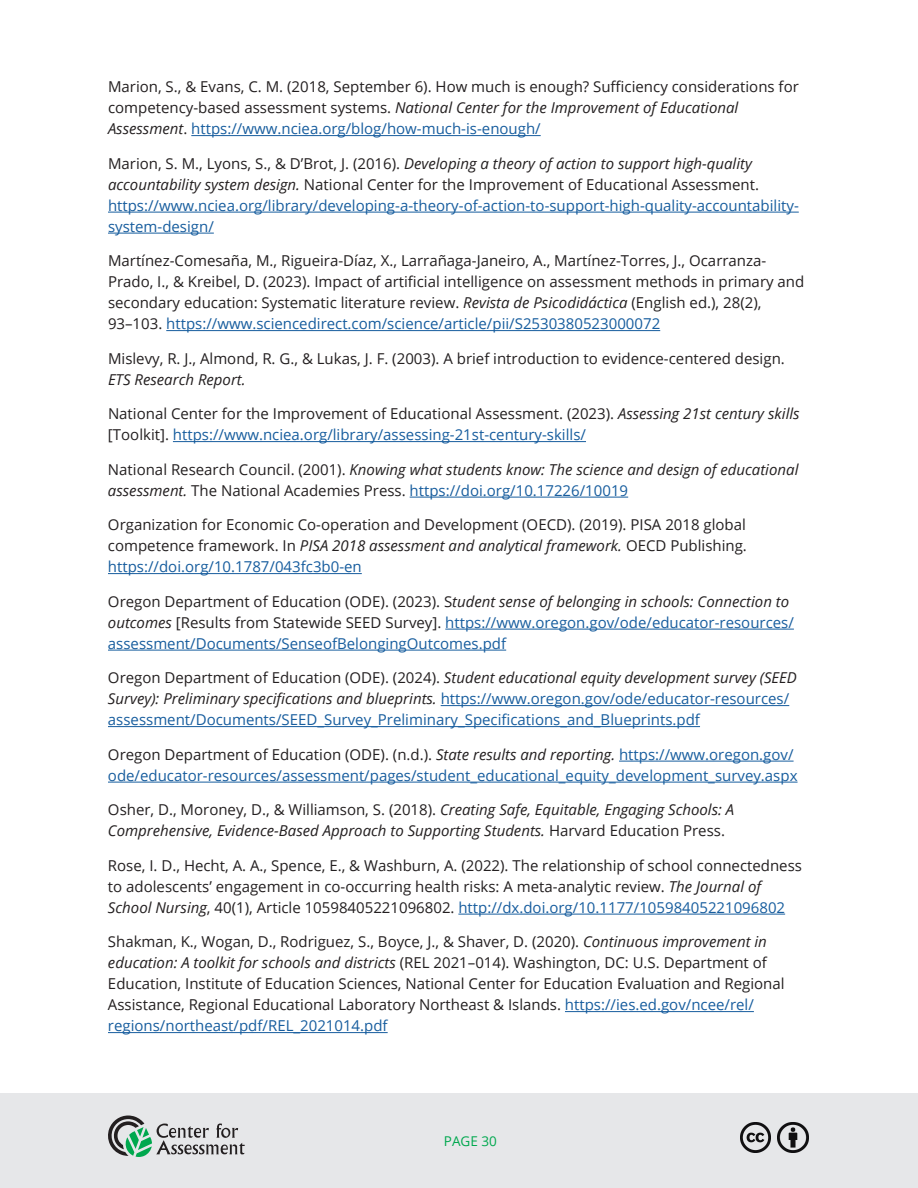
<style>
.page{position:relative;width:918px;height:1188px;background:#fff}
.page>*{position:absolute;margin:0;border:0;box-sizing:border-box;transform-origin:0 0}
.t1{font:15px/21px "Open Sans";color:#231f20}
.t2{font:15px/21px "Open Sans";color:#175d9e}
.t3{font:italic 15px/21px "Open Sans";color:#231f20}
.t4{font:13.5px "Open Sans";color:#00a84e}
.s1{font-style:italic}
.s2{color:#175d9e}
.s3{color:#231f20}
.s4{font-style:italic;color:#231f20}
.s5{font-style:normal}
.s6{font-style:normal;color:#175d9e}
</style>
<div class="page">
<div style="left:0;top:1094px;width:918px;height:94px;background:#e6e7e9"></div>
<svg style="left:108px;top:1116px;width:137px;height:41px"></svg>
<img style="left:778px;top:1122px;width:30px;height:31px">
<img style="left:740px;top:1122px;width:31px;height:30px">
<hr style="left:191px;top:135px;width:350px;height:1px;background:#175d9e">
<hr style="left:108px;top:212px;width:691px;height:1px;background:#175d9e">
<hr style="left:108px;top:233px;width:106px;height:1px;background:#175d9e">
<hr style="left:166px;top:330px;width:494px;height:1px;background:#175d9e">
<hr style="left:173px;top:441px;width:413px;height:1px;background:#175d9e">
<hr style="left:410px;top:497px;width:218px;height:1px;background:#175d9e">
<hr style="left:108px;top:573px;width:254px;height:1px;background:#175d9e">
<hr style="left:445px;top:629px;width:349px;height:1px;background:#175d9e">
<hr style="left:108px;top:650px;width:398px;height:1px;background:#175d9e">
<hr style="left:441px;top:705px;width:348px;height:1px;background:#175d9e">
<hr style="left:108px;top:726px;width:592px;height:1px;background:#175d9e">
<hr style="left:619px;top:761px;width:175px;height:1px;background:#175d9e">
<hr style="left:108px;top:782px;width:690px;height:1px;background:#175d9e">
<hr style="left:458px;top:914px;width:327px;height:1px;background:#175d9e">
<hr style="left:565px;top:1011px;width:189px;height:1px;background:#175d9e">
<hr style="left:108px;top:1032px;width:280px;height:1px;background:#175d9e">
<p class="t1" style="left:108px;top:76px;width:692px">Marion, S., &amp; Evans, C. M. (2018, September 6). How much is enough? Sufficiency considerations for competency-based assessment systems. <span class="s1">National Center for the Improvement of Educational<br>Assessment</span>. <span class="s2">https://www.nciea.org/blog/how-much-is-enough/</span></p>
<p class="t2" style="left:108px;top:153px;width:692px"><span class="s3">Marion, S. M., Lyons, S., &amp; D’Brot, J. (2016).</span> <span class="s4">Developing a theory of action to support high-quality accountability system design.</span> <span class="s3">National Center for the Improvement of Educational Assessment. </span>https://www.nciea.org/library/developing-a-theory-of-action-to-support-high-quality-accountability&shy;system-design/</p>
<p class="t1" style="left:108px;top:250px;width:698px">Martínez-Comesaña, M., Rigueira-Díaz, X., Larrañaga-Janeiro, A., Martínez-Torres, J., Ocarranza-Prado, I., &amp; Kreibel, D. (2023). Impact of artificial intelligence on assessment methods in primary and secondary education: Systematic literature review. <span class="s1">Revista de Psicodidáctica</span> (English ed.), 28(2), 93–103. <span class="s2">https://www.sciencedirect.com/science/article/pii/S2530380523000072</span></p>
<p class="t1" style="left:108px;top:348px;width:678px">Mislevy, R. J., Almond, R. G., &amp; Lukas, J. F. (2003). A brief introduction to evidence-centered design.</p>
<p class="t3" style="left:108px;top:369px;width:139px">ETS Research Report.</p>
<p class="t1" style="left:108px;top:403px;width:693px">National Center for the Improvement of Educational Assessment. (2023). <span class="s1">Assessing 21st century skills </span>[Toolkit]. <span class="s2">https://www.nciea.org/library/assessing-21st-century-skills/</span></p>
<p class="t3" style="left:108px;top:459px;width:692px"><span class="s5">National Research Council. (2001).</span> Knowing what students know: The science and design of educational assessment. <span class="s5">The National Academies Press.</span> <span class="s6">https://doi.org/10.17226/10019</span></p>
<p class="t1" style="left:108px;top:514px;width:640px;text-align:justify">Organization for Economic Co-operation and Development (OECD). (2019). PISA 2018 global competence framework. In <span class="s1">PISA 2018 assessment and analytical framework.</span> OECD Publishing. <span class="s2">https://doi.org/10.1787/043fc3b0-en</span></p>
<p class="t2" style="left:108px;top:591px;width:687px"><span class="s3">Oregon Department of Education (ODE). (2023). S</span><span class="s4">tudent sense of belonging in schools: Connection to outcomes</span> <span class="s3">[Results from Statewide SEED Survey].</span> https://www.oregon.gov/ode/educator-resources/ assessment/Documents/SenseofBelongingOutcomes.pdf</p>
<p class="t2" style="left:108px;top:667px;width:690px"><span class="s3">Oregon Department of Education (ODE). (2024).</span> <span class="s4">Student educational equity development survey (SEED<br>Survey): Preliminary specifications and blueprints.</span> https://www.oregon.gov/ode/educator-resources/ assessment/Documents/SEED_Survey_Preliminary_Specifications_and_Blueprints.pdf</p>
<p class="t2" style="left:108px;top:744px;width:691px"><span class="s3">Oregon Department of Education (ODE). (n.d.).</span> <span class="s4">State results and reporting.</span> https://www.oregon.gov/ ode/educator-resources/assessment/pages/student_educational_equity_development_survey.aspx</p>
<p class="t3" style="left:108px;top:799px;width:628px"><span class="s5">Osher, D., Moroney, D., &amp; Williamson, S. (2018).</span> Creating Safe, Equitable, Engaging Schools: A<br>Comprehensive, Evidence-Based Approach to Supporting Students. <span class="s5">Harvard Education Press.</span></p>
<p class="t1" style="left:108px;top:855px;width:696px">Rose, I. D., Hecht, A. A., Spence, E., &amp; Washburn, A. (2022). The relationship of school connectedness to adolescents’ engagement in co-occurring health risks: A meta-analytic review. <span class="s1">The Journal of<br>School Nursing</span>, 40(1), Article 10598405221096802. <span class="s2">http://dx.doi.org/10.1177/10598405221096802</span></p>
<p class="t1" style="left:108px;top:931px;width:678px">Shakman, K., Wogan, D., Rodriguez, S., Boyce, J., &amp; Shaver, D. (2020). <span class="s1">Continuous improvement in education: A toolkit for schools and districts</span> (REL 2021–014). Washington, DC: U.S. Department of Education, Institute of Education Sciences, National Center for Education Evaluation and Regional Assistance, Regional Educational Laboratory Northeast &amp; Islands. <span class="s2">https://ies.ed.gov/ncee/rel/ regions/northeast/pdf/REL_2021014.pdf</span></p>
<p class="t4" style="left:444px;top:1132px;width:54px">PAGE 30</p>
</div>
